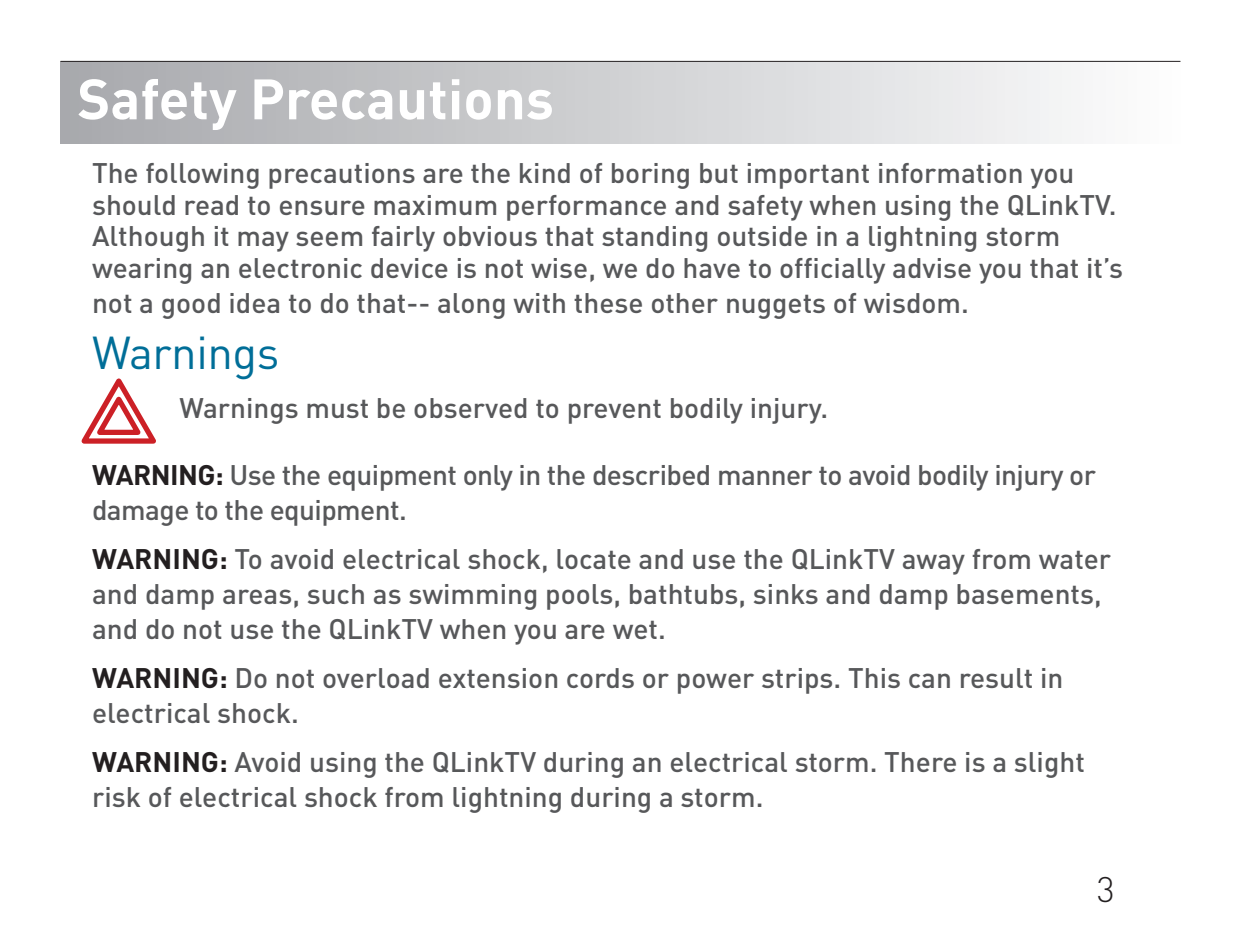
<style>
.page{position:relative;width:1241px;height:943px;background:#fff}
.page>*{position:absolute;margin:0;border:0;box-sizing:border-box;transform-origin:0 0}
.t1{font:700 56px "DINOT";color:#fff}
.t2{font:45.5px "DINOT";letter-spacing:-.01em;color:#006e98}
.t3{font:300 35px "DINOT";color:#231f20}
.t4{font:500 28px/35px "DINOT";color:#57585a}
.t5{font:500 28px/35px "DINOT";letter-spacing:-.02em;color:#57585a}
.s1{font-weight:700;color:#231f20}
</style>
<div class="page">
<svg style="left:81px;top:378px;width:75px;height:65px"></svg>
<div style="left:60px;top:62px;width:1120px;height:82px;background:linear-gradient(to right,#a7a8ac,#fcfcfd)"></div>
<hr style="left:60px;top:61px;width:1120px;height:1px;background:#231f20">
<h1 class="t1" style="left:77px;top:62px;width:478px">Safety Precautions</h1>
<p class="t4" style="left:92px;top:157px;width:1032px;line-height:31.5px">The following precautions are the kind of boring but important information you should read to ensure maximum performance and safety when using the QLinkTV.<br>Although it may seem fairly obvious that standing outside in a lightning storm wearing an electronic device is not wise, we do have to officially advise you that it’s</p>
<p class="t4" style="left:92px;top:285px;width:878px">not a good idea to do that-- along with these other nuggets of wisdom.</p>
<h2 class="t2" style="left:92px;top:324px;width:189px">Warnings</h2>
<p class="t4" style="left:179px;top:390px;width:650px">Warnings must be observed to prevent bodily injury.</p>
<p class="t5" style="left:92px;top:456px;width:1005px"><span class="s1">WARNING:</span> Use the equipment only in the described manner to avoid bodily injury or damage to the equipment.</p>
<p class="t4" style="left:92px;top:540px;width:1020px"><span class="s1">WARNING:</span> To avoid electrical shock, locate and use the QLinkTV away from water and damp areas, such as swimming pools, bathtubs, sinks and damp basements, and do not use the QLinkTV when you are wet.</p>
<p class="t4" style="left:92px;top:659px;width:972px"><span class="s1">WARNING:</span> Do not overload extension cords or power strips. This can result in electrical shock.</p>
<p class="t4" style="left:92px;top:743px;width:994px"><span class="s1">WARNING:</span> Avoid using the QLinkTV during an electrical storm. There is a slight risk of electrical shock from lightning during a storm.</p>
<p class="t3" style="left:1096px;top:867px;width:19px">3</p>
</div>
